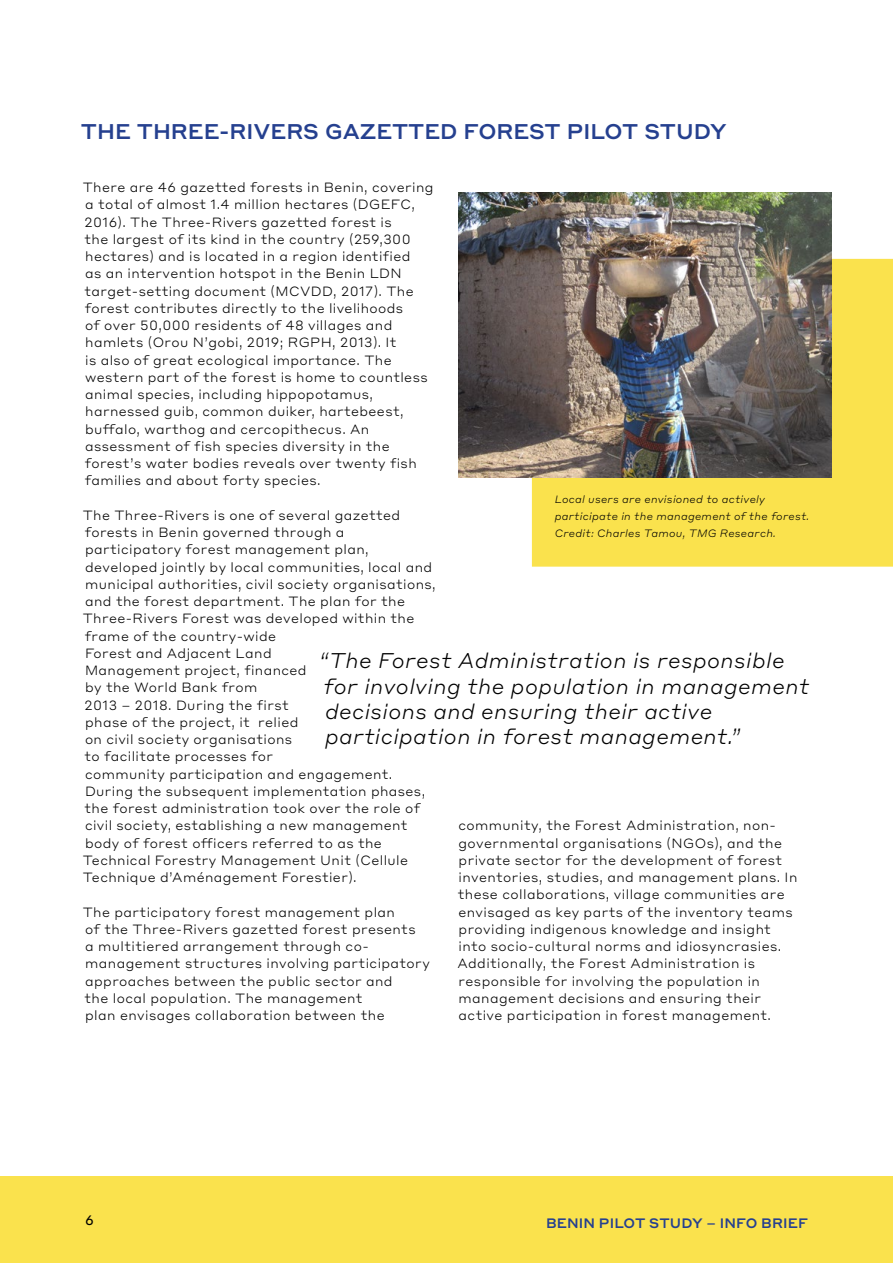
<style>
.page{position:relative;width:893px;height:1263px;background:#fff}
.page>*{position:absolute;margin:0;border:0;box-sizing:border-box;transform-origin:0 0}
.t1{font:italic 300 21px/25.2px "Styrene A";letter-spacing:.02em;color:#000}
.t2{font:500 21px "Styrene A";color:#25408f}
.t3{font:500 13.5px "Styrene A";letter-spacing:.01em;color:#25408f}
.t4{font:13.5px "Styrene A";color:#000}
.t5{font:300 13.2px/17.2px "Styrene A";letter-spacing:.03em;color:#000}
.t6{font:italic 300 10.5px/17.2px "Styrene A";letter-spacing:.025em;color:#000}
</style>
<div class="page">
<div style="left:0;top:1176px;width:893px;height:87px;background:#fae24d"></div>
<div style="left:532px;top:259px;width:361px;height:308px;background:#fae24d"></div>
<img style="left:458px;top:192px;width:374px;height:285px">
<h1 class="t2" style="left:81px;top:114px;width:647px">THE THREE-RIVERS GAZETTED FOREST PILOT STUDY</h1>
<p class="t5" style="left:83px;top:178px;width:352px">There are 46 gazetted forests in Benin, covering a total of almost 1.4 million hectares (DGEFC, 2016). The Three-Rivers gazetted forest is<br>the largest of its kind in the country (259,300 hectares) and is located in a region identified<br>as an intervention hotspot in the Benin LDN target-setting document (MCVDD, 2017). The forest contributes directly to the livelihoods<br>of over 50,000 residents of 48 villages and hamlets (Orou N’gobi, 2019; RGPH, 2013). It<br>is also of great ecological importance. The western part of the forest is home to countless animal species, including hippopotamus, harnessed guib, common duiker, hartebeest, buffalo, warthog and cercopithecus. An assessment of fish species diversity in the forest’s water bodies reveals over twenty fish families and about forty species.</p>
<p class="t5" style="left:83px;top:505px;width:354px">The Three-Rivers is one of several gazetted forests in Benin governed through a participatory forest management plan, developed jointly by local communities, local and municipal authorities, civil society organisations, and the forest department. The plan for the Three-Rivers Forest was developed within the frame of the country-wide<br>Forest and Adjacent Land<br>Management project, financed<br>by the World Bank from<br>2013 – 2018. During the first<br>phase of the project, it relied<br>on civil society organisations<br>to facilitate processes for<br>community participation and engagement.<br>During the subsequent implementation phases, the forest administration took over the role of civil society, establishing a new management body of forest officers referred to as the Technical Forestry Management Unit (Cellule Technique d’Aménagement Forestier).</p>
<p class="t5" style="left:83px;top:902px;width:349px">The participatory forest management plan<br>of the Three-Rivers gazetted forest presents<br>a multitiered arrangement through co&shy;management structures involving participatory approaches between the public sector and<br>the local population. The management<br>plan envisages collaboration between the</p>
<p class="t6" style="left:555px;top:489px;width:256px">Local users are envisioned to actively participate in the management of the forest.<br>Credit: Charles Tamou, TMG Research.</p>
<h1 class="t1" style="left:319px;top:647px;width:491px">“The Forest Administration is responsible for involving the population in management decisions and ensuring their active participation in forest management.”</h1>
<p class="t5" style="left:457px;top:816px;width:342px">community, the Forest Administration, non&shy;governmental organisations (NGOs), and the private sector for the development of forest inventories, studies, and management plans. In these collaborations, village communities are envisaged as key parts of the inventory teams providing indigenous knowledge and insight into socio-cultural norms and idiosyncrasies.<br>Additionally, the Forest Administration is responsible for involving the population in management decisions and ensuring their active participation in forest management.</p>
<p class="t4" style="left:85px;top:1209px;width:10px">6</p>
<p class="t3" style="left:546px;top:1212px;width:263px">BENIN PILOT STUDY – INFO BRIEF</p>
</div>
